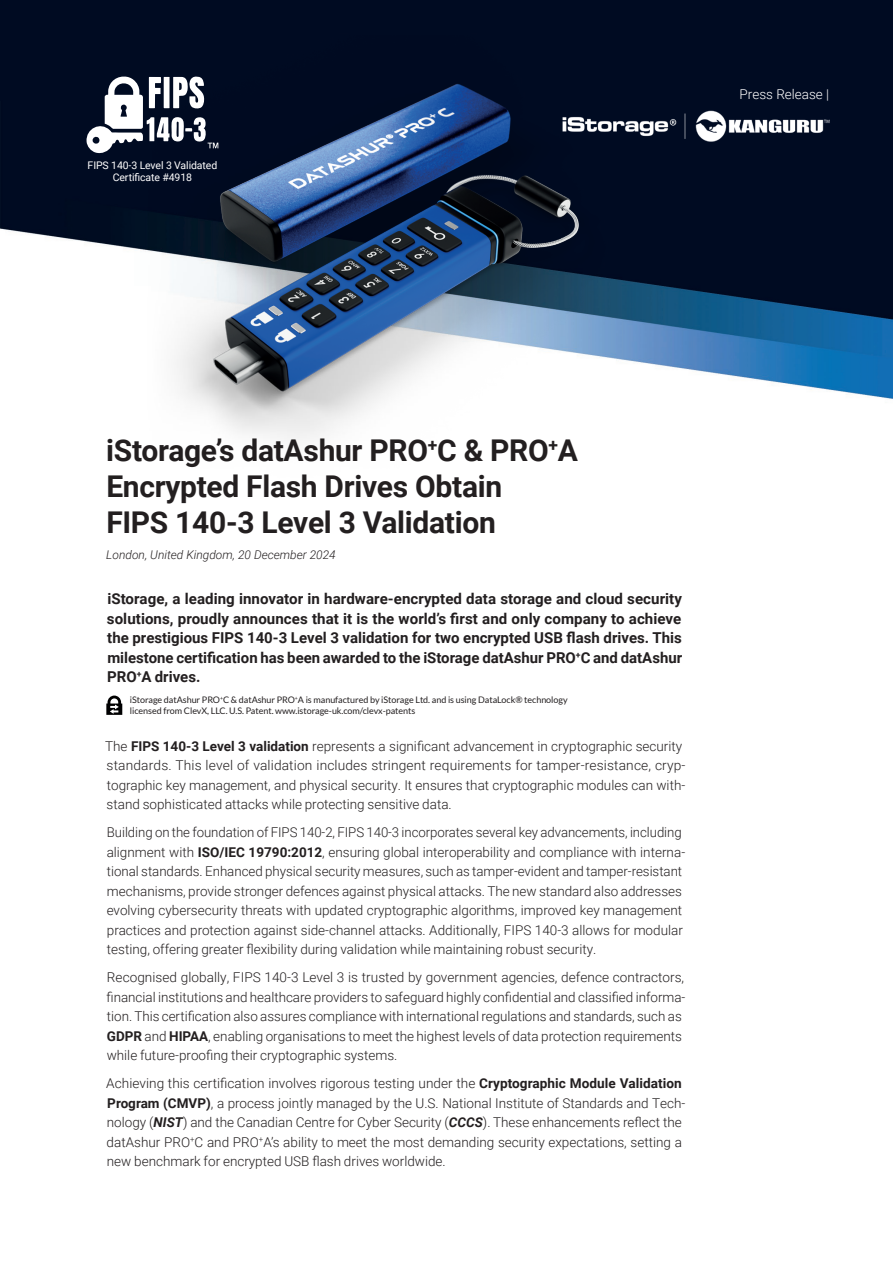
<style>
.page{position:relative;width:893px;height:1263px;background:#fff}
.page>*{position:absolute;margin:0;border:0;box-sizing:border-box;transform-origin:0 0}
.t1{font:700 30px/36px "Roboto";letter-spacing:-.01em;color:#231f20}
.t2{font:700 15px/19.5px "Roboto";color:#231f20;text-align:justify}
.t3{font:300 13.5px/19.5px "Roboto";color:#231f20}
.t4{font:300 13.5px "Roboto";color:#fff}
.t5{font:italic 300 12px "Roboto";color:#231f20}
.t6{font:10.5px/12.6px "Roboto";letter-spacing:-.01em;color:#fff;text-align:center}
.t7{font:9px/10.8px "Lato";letter-spacing:-.005em;color:#231f20}
.s1{font-weight:700}
.s2{font-weight:700;font-style:italic}
</style>
<div class="page">
<img style="left:0;top:0;width:893px;height:715px">
<img style="left:628px;top:105px;width:205px;height:41px">
<svg style="left:86px;top:75px;width:55px;height:79px"></svg>
<img style="left:141px;top:13px;width:487px;height:487px">
<svg style="left:106px;top:695px;width:16px;height:20px"></svg>
<p class="t6" style="left:88px;top:158px;width:131px">FIPS 140-3 Level 3 Validated<br>Certificate #4918</p>
<p class="t4" style="left:740px;top:85px;width:91px">Press Release |</p>
<h1 class="t1" style="left:106px;top:432px;width:473px">iStorage’s datAshur PRO<sup>+</sup>C &amp; PRO<sup>+</sup>A<br>Encrypted Flash Drives Obtain<br>FIPS 140-3 Level 3 Validation</h1>
<p class="t5" style="left:106px;top:547px;width:231px">London, United Kingdom, 20 December 2024</p>
<p class="t2" style="left:107px;top:588px;width:577px">iStorage, a leading innovator in hardware-encrypted data storage and cloud security solutions, proudly announces that it is the world’s first and only company to achieve the prestigious FIPS 140-3 Level 3 validation for two encrypted USB flash drives. This milestone certification has been awarded to the iStorage datAshur PRO<sup>+</sup>C and datAshur PRO<sup>+</sup>A drives.</p>
<p class="t7" style="left:130px;top:694px;width:439px">iStorage datAshur PRO<sup>+</sup>C &amp; datAshur PRO<sup>+</sup>A is manufactured by iStorage Ltd. and is using DataLock® technology licensed from ClevX, LLC. U.S. Patent. www.istorage-uk.com/clevx-patents</p>
<p class="t3" style="left:105px;top:736px;width:582px">The <span class="s1">FIPS 140-3 Level 3 validation</span> represents a significant advancement in cryptographic security standards. This level of validation includes stringent requirements for tamper-resistance, cryp&shy;tographic key management, and physical security. It ensures that cryptographic modules can with&shy;stand sophisticated attacks while protecting sensitive data.</p>
<p class="t3" style="left:107px;top:822px;width:580px">Building on the foundation of FIPS 140-2, FIPS 140-3 incorporates several key advancements, including alignment with <span class="s1">ISO/IEC 19790:2012</span>, ensuring global interoperability and compliance with interna&shy;tional standards. Enhanced physical security measures, such as tamper-evident and tamper-resistant mechanisms, provide stronger defences against physical attacks. The new standard also addresses evolving cybersecurity threats with updated cryptographic algorithms, improved key management practices and protection against side-channel attacks. Additionally, FIPS 140-3 allows for modular testing, offering greater flexibility during validation while maintaining robust security.</p>
<p class="t3" style="left:107px;top:967px;width:580px">Recognised globally, FIPS 140-3 Level 3 is trusted by government agencies, defence contractors, financial institutions and healthcare providers to safeguard highly confidential and classified informa&shy;tion. This certification also assures compliance with international regulations and standards, such as <span class="s1">GDPR</span> and <span class="s1">HIPAA</span>, enabling organisations to meet the highest levels of data protection requirements while future-proofing their cryptographic systems.</p>
<p class="t3" style="left:106px;top:1073px;width:580px">Achieving this certification involves rigorous testing under the <span class="s1">Cryptographic Module Validation Program (CMVP)</span>, a process jointly managed by the U.S. National Institute of Standards and Tech&shy;nology (<span class="s2">NIST</span>) and the Canadian Centre for Cyber Security (<span class="s2">CCCS</span>). These enhancements reflect the datAshur PRO<sup>+</sup>C and PRO<sup>+</sup>A’s ability to meet the most demanding security expectations, setting a new benchmark for encrypted USB flash drives worldwide.</p>
</div>
